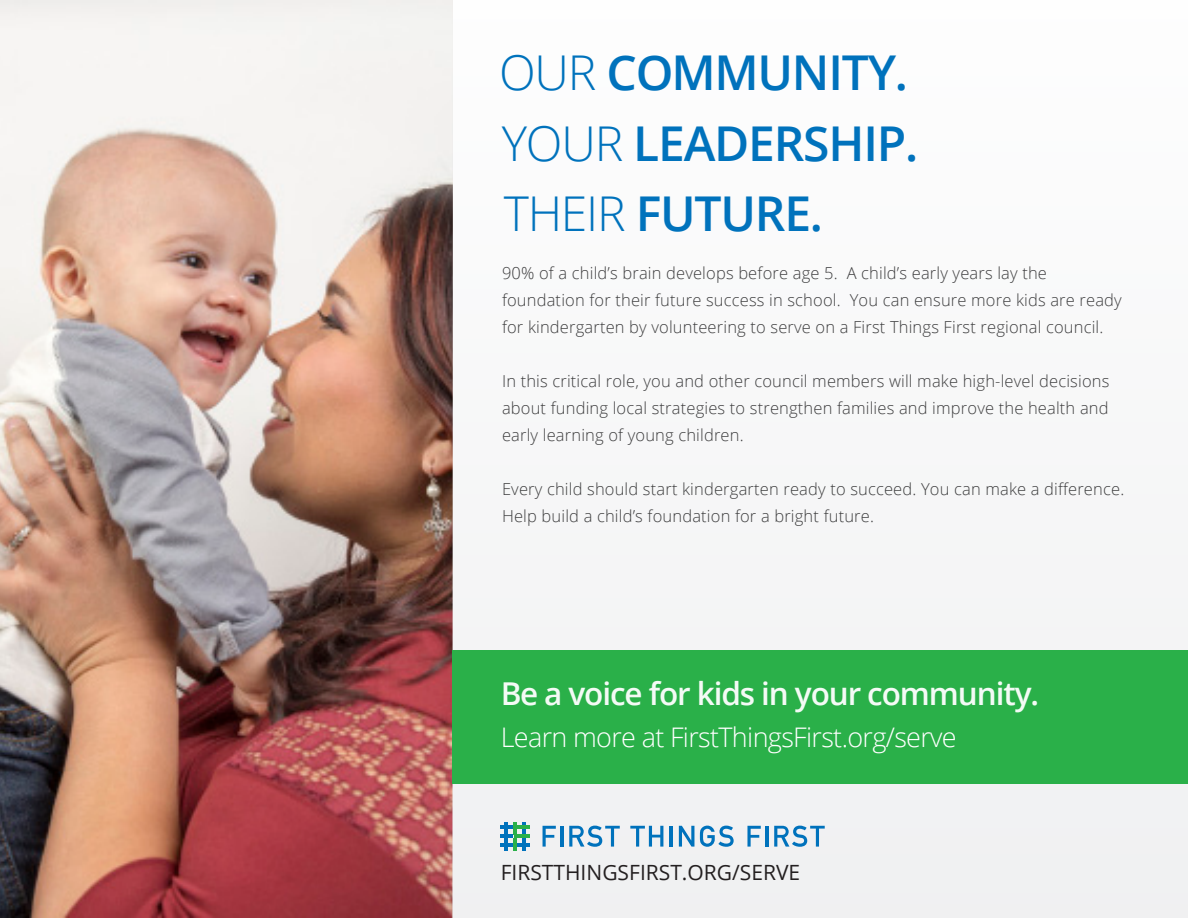
<style>
.page{position:relative;width:1188px;height:918px;background:#fff}
.page>*{position:absolute;margin:0;border:0;box-sizing:border-box;transform-origin:0 0}
.t1{font:600 48px "Open Sans";letter-spacing:-.025em;color:#0072bc}
.t2{font:600 31.5px "Open Sans";letter-spacing:-.035em;color:#fff}
.t3{font:300 27px "Open Sans";letter-spacing:-.025em;color:#fff}
.t4{font:21px "Open Sans";color:#231f20}
.t5{font:300 16.5px/27px "Open Sans";letter-spacing:.01em;color:#3e3e3f}
.s1{font-weight:300}
</style>
<div class="page">
<img style="left:0;top:0;width:453px;height:918px">
<div style="left:453px;top:0;width:735px;height:918px;background:#f8f8f9"></div>
<div style="left:453px;top:650px;width:735px;height:134px;background:#2ab049"></div>
<svg style="left:543px;top:826px;width:13px;height:21px"></svg>
<hr style="left:560px;top:826px;width:3px;height:21px;background:#0072bc">
<svg style="left:569px;top:826px;width:51px;height:21px"></svg>
<svg style="left:630px;top:826px;width:33px;height:21px"></svg>
<hr style="left:670px;top:826px;width:3px;height:21px;background:#0072bc">
<svg style="left:679px;top:826px;width:15px;height:21px"></svg>
<svg style="left:700px;top:826px;width:34px;height:21px"></svg>
<svg style="left:747px;top:826px;width:14px;height:21px"></svg>
<hr style="left:765px;top:826px;width:3px;height:21px;background:#0072bc">
<svg style="left:774px;top:826px;width:51px;height:21px"></svg>
<svg style="left:501px;top:822px;width:29px;height:28px"></svg>
<p class="t1" style="left:499px;top:39px;width:411px"><span class="s1">OUR</span> COMMUNITY.</p>
<p class="t1" style="left:502px;top:111px;width:418px"><span class="s1">YOUR</span> LEADERSHIP.</p>
<p class="t1" style="left:504px;top:180px;width:321px"><span class="s1">THEIR</span> FUTURE.</p>
<p class="t5" style="left:502px;top:259px;width:621px">90% of a child’s brain develops before age 5. A child’s early years lay the foundation for their future success in school. You can ensure more kids are ready for kindergarten by volunteering to serve on a First Things First regional council.</p>
<p class="t5" style="left:502px;top:367px;width:609px;text-align:justify">In this critical role, you and other council members will make high-level decisions about funding local strategies to strengthen families and improve the health and early learning of young children.</p>
<p class="t5" style="left:502px;top:475px;width:624px">Every child should start kindergarten ready to succeed. You can make a difference.<br>Help build a child’s foundation for a bright future.</p>
<h2 class="t2" style="left:500px;top:672px;width:540px">Be a voice for kids in your community.</h2>
<p class="t3" style="left:501px;top:719px;width:458px">Learn more at FirstThingsFirst.org/serve</p>
<p class="t4" style="left:501px;top:858px;width:301px">FIRSTTHINGSFIRST.ORG/SERVE</p>
</div>
